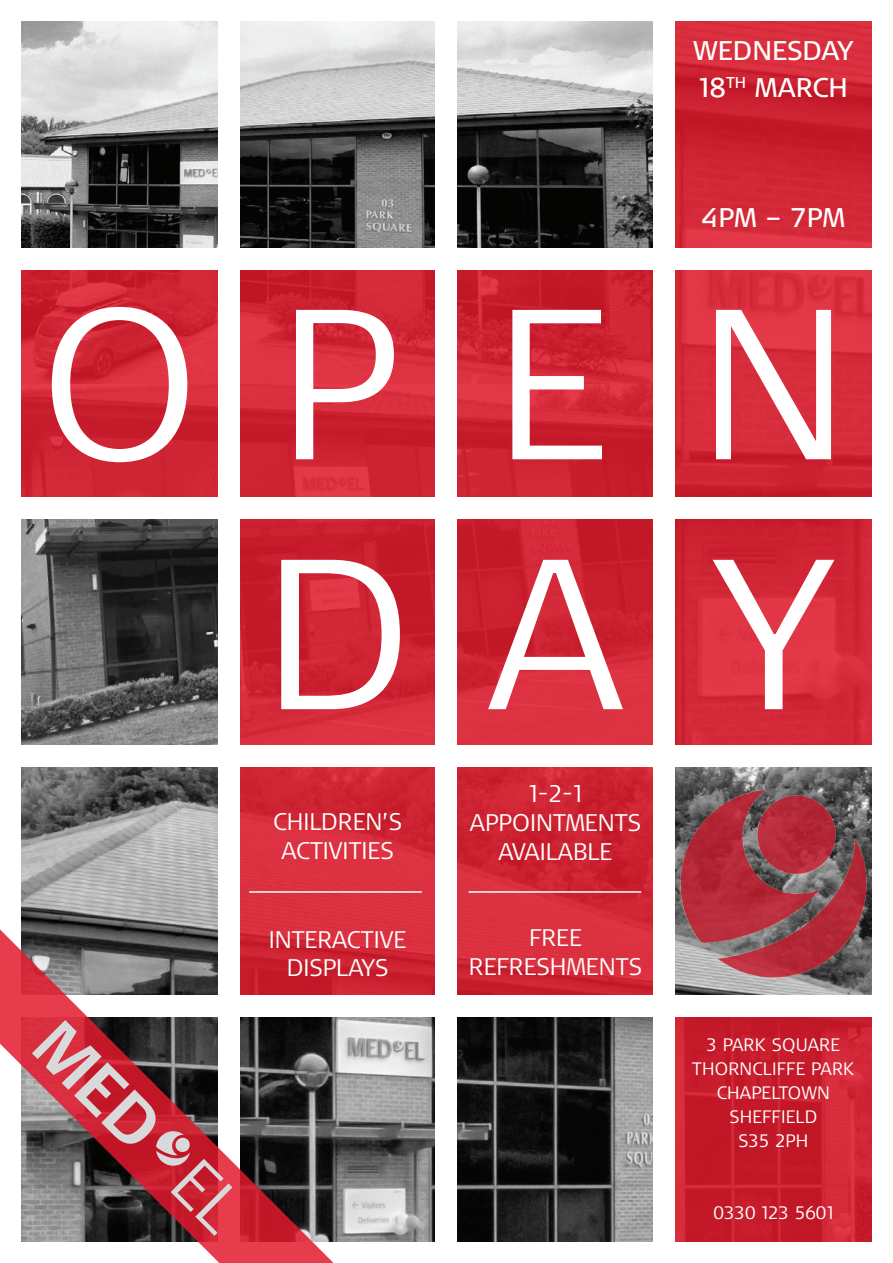
<style>
.page{position:relative;width:893px;height:1263px;background:#fff}
.page>*{position:absolute;margin:0;border:0;box-sizing:border-box;transform-origin:0 0}
.t1{font:300 213.45px/249.9px "Signa Pro";letter-spacing:.42em;color:#fff;text-align:right}
.t2{font:27px/36.6px "Signa Pro";color:#fff}
.t3{font:300 24px/28.8px "Signa Pro";color:#fff;text-align:center}
.t4{font:300 18px/24px "Signa Pro";color:#fff}
</style>
<div class="page">
<img style="left:21px;top:21px;width:632px;height:724px">
<img style="left:21px;top:767px;width:851px;height:475px">
<svg style="left:675px;top:519px;width:197px;height:226px;background:#d42939"></svg>
<svg style="left:457px;top:519px;width:196px;height:226px;background:#cf2534"></svg>
<svg style="left:239px;top:519px;width:197px;height:226px;background:#cd2434"></svg>
<svg style="left:21px;top:270px;width:197px;height:226px;background:#ce2433"></svg>
<svg style="left:239px;top:270px;width:197px;height:226px;background:#d12838"></svg>
<svg style="left:457px;top:270px;width:196px;height:226px;background:#cc2231"></svg>
<div style="left:675px;top:270px;width:197px;height:226px;background:linear-gradient(to bottom,#df3544,#cd2332)"></div>
<svg style="left:239px;top:767px;width:197px;height:228px;background:#d42b3b"></svg>
<svg style="left:457px;top:767px;width:197px;height:228px;background:#d02736"></svg>
<svg style="left:675px;top:1016px;width:197px;height:226px;background:#c81e2e"></svg>
<div style="left:218px;top:0;width:21px;height:1263px;background:#fff"></div>
<div style="left:436px;top:0;width:21px;height:1263px;background:#fff"></div>
<div style="left:654px;top:0;width:21px;height:1263px;background:#fff"></div>
<div style="left:0;top:249px;width:893px;height:21px;background:#fff"></div>
<div style="left:0;top:497px;width:893px;height:22px;background:#fff"></div>
<div style="left:0;top:995px;width:893px;height:21px;background:#fff"></div>
<svg style="left:675px;top:21px;width:197px;height:227px;background:#cf2534"></svg>
<hr style="left:469px;top:891px;width:172px;height:2px;background:#fff">
<hr style="left:249px;top:891px;width:173px;height:2px;background:#fff">
<svg style="left:0;top:916px;width:346px;height:347px"></svg>
<svg style="left:32px;top:1020px;width:200px;height:216px;background:#8f545a"></svg>
<img style="left:677px;top:787px;width:192px;height:194px">
<p class="t2" style="left:693px;top:31px;width:162px">WEDNESDAY<br>18<sup>TH</sup> MARCH</p>
<p class="t2" style="left:701px;top:198px;width:145px">4PM – 7PM</p>
<h1 class="t1" style="left:40px;top:250px;width:811px">OPEN<br>DAY</h1>
<p class="t3" style="left:273px;top:806px;width:130px">CHILDREN’S<br>ACTIVITIES</p>
<p class="t3" style="left:269px;top:924px;width:139px">INTERACTIVE<br>DISPLAYS</p>
<p class="t3" style="left:470px;top:778px;width:173px">1-2-1<br>APPOINTMENTS<br>AVAILABLE</p>
<p class="t3" style="left:469px;top:922px;width:175px">FREE<br>REFRESHMENTS</p>
<p class="t4" style="left:706px;top:1032px;width:113px">3 PARK SQUARE</p>
<p class="t4" style="left:692px;top:1056px;width:12px">THORNCLIFF</p>
<p class="t4" style="left:796px;top:1056px;width:60px">E PAR K</p>
<p class="t4" style="left:717px;top:1080px;width:12px">CHAPELTO</p>
<p class="t4" style="left:801px;top:1080px;width:27px">WN</p>
<p class="t4" style="left:738px;top:1104px;width:59px;text-indent:-9px">SHEFFIELD<br>S35 2PH</p>
<p class="t4" style="left:713px;top:1200px;width:122px">0330 123 5601</p>
</div>
